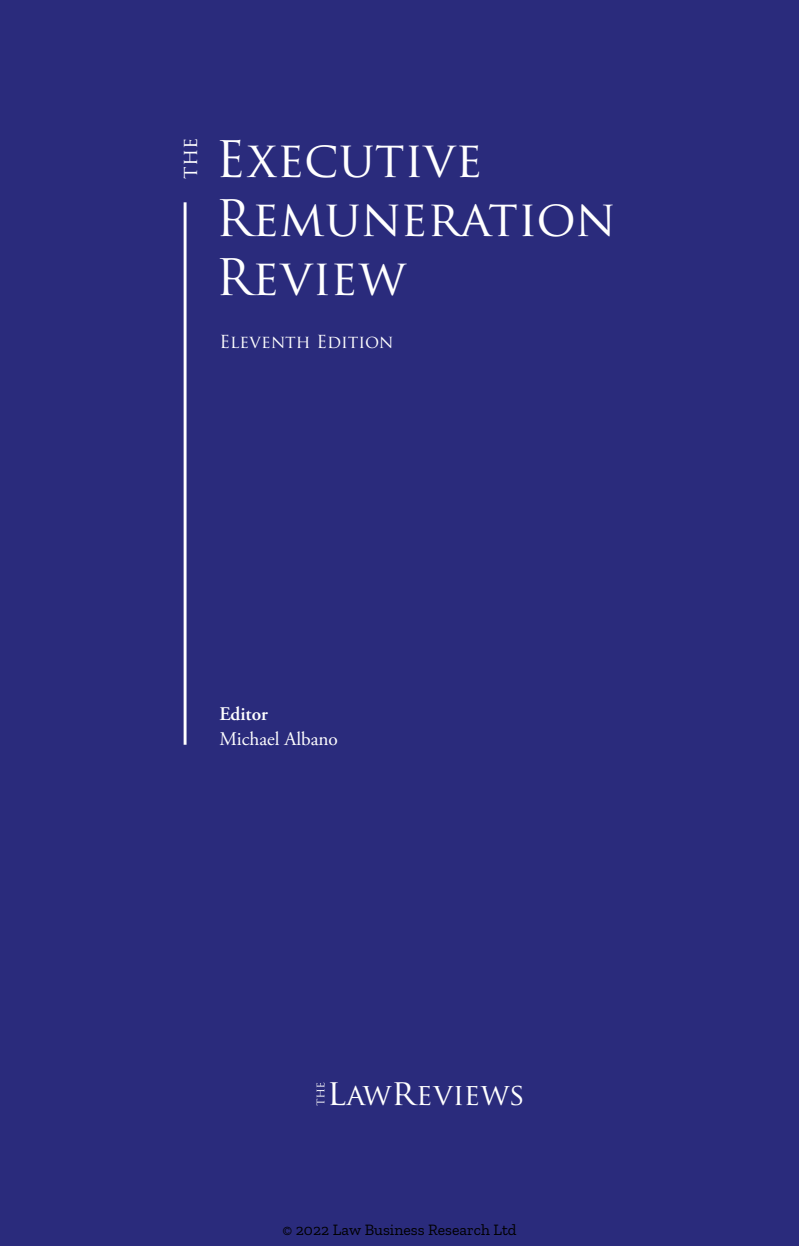
<style>
.page{position:relative;width:799px;height:1246px;background:#fff}
.page>*{position:absolute;margin:0;border:0;box-sizing:border-box;transform-origin:0 0}
.t1{font:49px/58.8px "Trajan Pro";color:#fff}
.t2{font:29.75px "Trajan Pro";color:#fff}
.t3{font:20.47px "Trajan Pro";color:#fff}
.t4{font:19.25px "Adobe Garamond Pro";color:#fff}
.t5{font:600 19.25px "Adobe Garamond Pro";color:#fff}
.t6{font:17.5px "Trajan Pro";color:#fff}
.t7{font:15.75px "Zilla Slab";color:#000}
.s1{font-size:35.7px}
</style>
<div class="page">
<div style="left:0;top:0;width:799px;height:1245px;background:#2a2b7c"></div>
<hr style="left:184px;top:202px;width:2px;height:542px;background:#fff">
<svg style="left:316px;top:1082px;width:8px;height:23px"></svg>
<p class="t3" style="left:177px;top:179px;width:43px;rotate:-90deg">the</p>
<p class="t1" style="left:215px;top:129px;width:401px">Executive<br>Remuneration<br>Review</p>
<p class="t6" style="left:219px;top:331px;width:175px">Eleventh Edition</p>
<p class="t5" style="left:219px;top:702px;width:50px">Editor</p>
<p class="t4" style="left:219px;top:727px;width:120px">Michael Albano</p>
<p class="t2" style="left:327px;top:1075px;width:199px"><span class="s1">l</span>aw<span class="s1">r</span>eviews</p>
<p class="t7" style="left:282px;top:1220px;width:236px">© 2022 Law Business Research Ltd</p>
</div>
